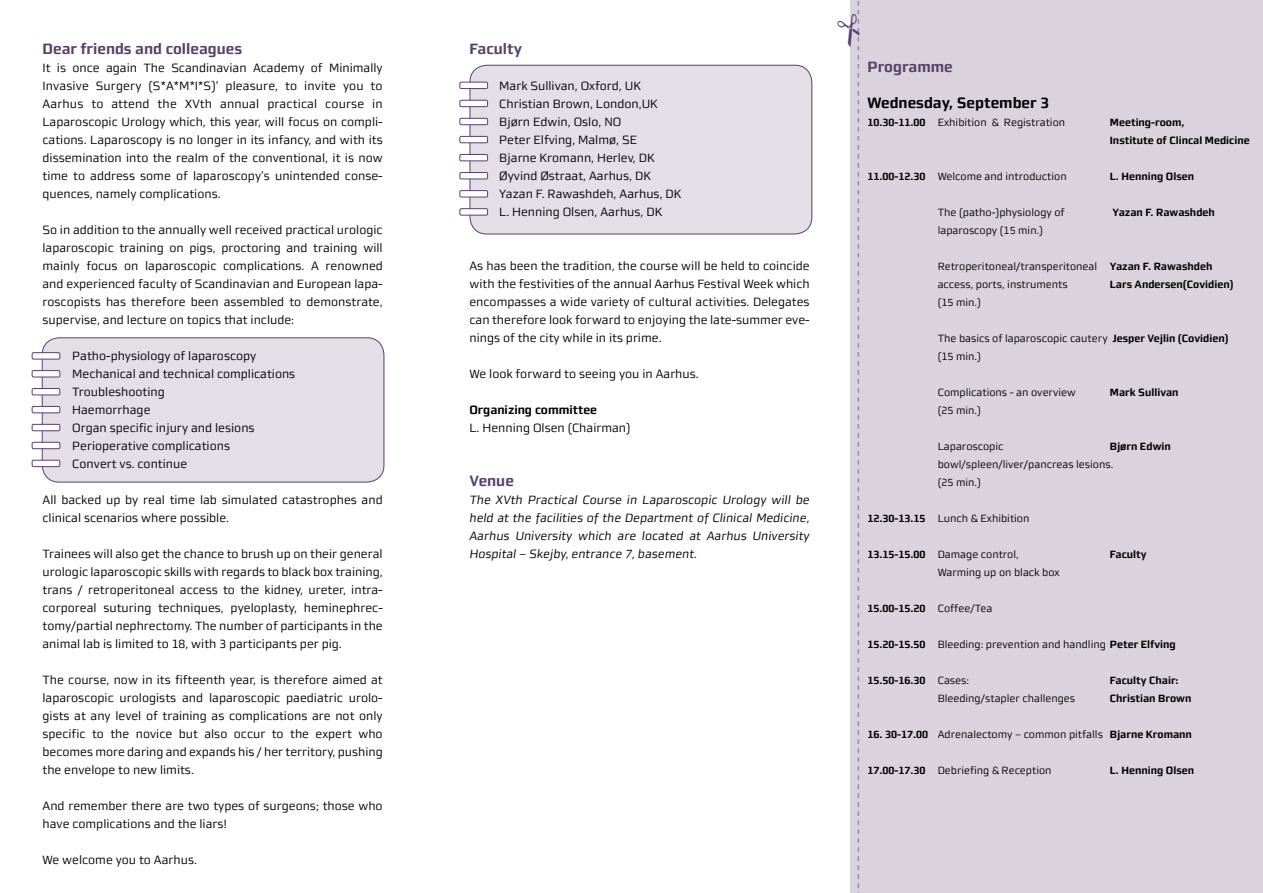
<style>
.page{position:relative;width:1263px;height:893px;background:#fff}
.page>*{position:absolute;margin:0;border:0;box-sizing:border-box;transform-origin:0 0}
.t1{font:700 15px "midtsans";color:#58406d}
.t2{font:700 15px "midtsans";color:#000}
.t3{font:12px/18px "midtsans";color:#000;text-align:justify}
.t4{font:italic 12px/18px "midtsans";color:#000;text-align:justify}
.t5{font:700 12px "midtsans";color:#000}
.t6{font:10.5px/18px "midtsans";color:#000}
.t7{font:700 10.5px/18px "midtsans";color:#000}
.s1{font-weight:700}
.s2{font-weight:400}
</style>
<div class="page">
<div style="left:470px;top:65px;width:342px;height:169px;background:#e4dee7;border-radius:17px"></div>
<div style="left:470px;top:65px;width:342px;height:169px;border:1px solid #58406d;border-radius:17px"></div>
<div style="left:460px;top:82px;width:28px;height:7px;background:#fff;border-radius:2px"></div>
<div style="left:460px;top:82px;width:28px;height:7px;border:1px solid #58406d;border-radius:2px"></div>
<div style="left:460px;top:100px;width:28px;height:7px;background:#fff;border-radius:2px"></div>
<div style="left:460px;top:100px;width:28px;height:7px;border:1px solid #58406d;border-radius:2px"></div>
<div style="left:460px;top:118px;width:28px;height:7px;background:#fff;border-radius:2px"></div>
<div style="left:460px;top:118px;width:28px;height:7px;border:1px solid #58406d;border-radius:2px"></div>
<div style="left:460px;top:136px;width:28px;height:7px;background:#fff;border-radius:2px"></div>
<div style="left:460px;top:136px;width:28px;height:7px;border:1px solid #58406d;border-radius:2px"></div>
<div style="left:460px;top:154px;width:28px;height:7px;background:#fff;border-radius:2px"></div>
<div style="left:460px;top:154px;width:28px;height:7px;border:1px solid #58406d;border-radius:2px"></div>
<div style="left:460px;top:173px;width:28px;height:6px;background:#fff;border-radius:2px"></div>
<div style="left:460px;top:172px;width:28px;height:7px;border:1px solid #58406d;border-radius:2px"></div>
<div style="left:460px;top:191px;width:28px;height:6px;background:#fff;border-radius:2px"></div>
<div style="left:460px;top:190px;width:28px;height:7px;border:1px solid #58406d;border-radius:2px"></div>
<div style="left:42px;top:338px;width:342px;height:144px;background:#e4dee7;border-radius:17px"></div>
<div style="left:42px;top:337px;width:342px;height:145px;border:1px solid #58406d;border-radius:17px"></div>
<div style="left:32px;top:371px;width:28px;height:6px;background:#fff;border-radius:2px"></div>
<div style="left:32px;top:370px;width:28px;height:7px;border:1px solid #58406d;border-radius:2px"></div>
<div style="left:32px;top:353px;width:28px;height:6px;background:#fff;border-radius:2px"></div>
<div style="left:32px;top:352px;width:28px;height:7px;border:1px solid #58406d;border-radius:2px"></div>
<div style="left:32px;top:388px;width:28px;height:7px;background:#fff;border-radius:2px"></div>
<div style="left:32px;top:388px;width:28px;height:7px;border:1px solid #58406d;border-radius:2px"></div>
<div style="left:32px;top:406px;width:28px;height:7px;background:#fff;border-radius:2px"></div>
<div style="left:32px;top:406px;width:28px;height:7px;border:1px solid #58406d;border-radius:2px"></div>
<div style="left:32px;top:424px;width:28px;height:7px;background:#fff;border-radius:2px"></div>
<div style="left:32px;top:424px;width:28px;height:7px;border:1px solid #58406d;border-radius:2px"></div>
<div style="left:32px;top:442px;width:28px;height:7px;background:#fff;border-radius:2px"></div>
<div style="left:32px;top:442px;width:28px;height:7px;border:1px solid #58406d;border-radius:2px"></div>
<div style="left:32px;top:460px;width:28px;height:7px;background:#fff;border-radius:2px"></div>
<div style="left:32px;top:460px;width:28px;height:7px;border:1px solid #58406d;border-radius:2px"></div>
<div style="left:850px;top:0;width:413px;height:893px;background:#dad3dd"></div>
<div style="left:460px;top:209px;width:28px;height:6px;background:#fff;border-radius:2px"></div>
<div style="left:460px;top:208px;width:28px;height:7px;border:1px solid #58406d;border-radius:2px"></div>
<svg style="left:857px;top:1px;width:2px;height:892px"></svg>
<p class="t1" style="left:43px;top:40px;width:201px">Dear friends and colleagues</p>
<p class="t3" style="left:43px;top:59px;width:342px">It is once again The Scandinavian Academy of Minimally Invasive Surgery (S*A*M*I*S)’ pleasure, to invite you to Aarhus to attend the XVth annual practical course in Laparoscopic Urology which, this year, will focus on compli&shy;cations. Laparoscopy is no longer in its infancy, and with its dissemination into the realm of the conventional, it is now time to address some of laparoscopy’s unintended conse&shy;quences, namely complications.</p>
<p class="t3" style="left:43px;top:221px;width:342px">So in addition to the annually well received practical urologic laparoscopic training on pigs, proctoring and training will mainly focus on laparoscopic complications. A renowned and experienced faculty of Scandinavian and European lapa&shy;roscopists has therefore been assembled to demonstrate, supervise, and lecture on topics that include:</p>
<p class="t3" style="left:72px;top:347px;width:225px;text-align:left">Patho-physiology of laparoscopy<br>Mechanical and technical complications<br>Troubleshooting<br>Haemorrhage<br>Organ specific injury and lesions<br>Perioperative complications<br>Convert vs. continue</p>
<p class="t3" style="left:43px;top:491px;width:342px">All backed up by real time lab simulated catastrophes and clinical scenarios where possible.</p>
<p class="t3" style="left:43px;top:545px;width:342px">Trainees will also get the chance to brush up on their general urologic laparoscopic skills with regards to black box training, trans / retroperitoneal access to the kidney, ureter, intra&shy;corporeal suturing techniques, pyeloplasty, heminephrec&shy;tomy/partial nephrectomy. The number of participants in the animal lab is limited to 18, with 3 participants per pig.</p>
<p class="t3" style="left:43px;top:671px;width:342px">The course, now in its fifteenth year, is therefore aimed at laparoscopic urologists and laparoscopic paediatric urolo&shy;gists at any level of training as complications are not only specific to the novice but also occur to the expert who becomes more daring and expands his / her territory, pushing the envelope to new limits.</p>
<p class="t3" style="left:43px;top:797px;width:342px">And remember there are two types of surgeons; those who have complications and the liars!</p>
<p class="t3" style="left:43px;top:851px;width:156px">We welcome you to Aarhus.</p>
<p class="t1" style="left:469px;top:40px;width:54px">Faculty</p>
<p class="t3" style="left:499px;top:77px;width:184px;text-align:left">Mark Sullivan, Oxford, UK<br>Christian Brown, London,UK<br>Bjørn Edwin, Oslo, NO<br>Peter Elfving, Malmø, SE<br>Bjarne Kromann, Herlev, DK<br>Øyvind Østraat, Aarhus, DK<br>Yazan F. Rawashdeh, Aarhus, DK<br>L. Henning Olsen, Aarhus, DK</p>
<p class="t3" style="left:469px;top:257px;width:342px">As has been the tradition, the course will be held to coincide with the festivities of the annual Aarhus Festival Week which encompasses a wide variety of cultural activities. Delegates can therefore look forward to enjoying the late-summer eve&shy;nings of the city while in its prime.</p>
<p class="t3" style="left:469px;top:365px;width:231px">We look forward to seeing you in Aarhus.</p>
<p class="t5" style="left:469px;top:403px;width:129px">Organizing committee</p>
<p class="t3" style="left:469px;top:419px;width:163px">L. Henning Olsen (Chairman)</p>
<p class="t1" style="left:469px;top:472px;width:46px">Venue</p>
<p class="t4" style="left:469px;top:491px;width:342px">The XVth Practical Course in Laparoscopic Urology will be held at the facilities of the Department of Clinical Medicine, Aarhus University which are located at Aarhus University Hospital – Skejby, entrance 7, basement.</p>
<p class="t1" style="left:867px;top:58px;width:87px">Programme</p>
<p class="t2" style="left:867px;top:94px;width:183px">Wednesday, September 3</p>
<p class="t6" style="left:867px;top:113px;width:199px"><span class="s1">10.30-11.00</span> Exhibition &amp; Registration</p>
<p class="t7" style="left:1110px;top:113px;width:141px">Meeting-room,<br>Institute of Clincal Medicine</p>
<p class="t6" style="left:867px;top:167px;width:201px"><span class="s1">11.00-12.30</span> Welcome and introduction</p>
<p class="t7" style="left:1110px;top:167px;width:86px">L. Henning Olsen</p>
<p class="t6" style="left:938px;top:203px;width:129px">The (patho-)physiology of</p>
<p class="t7" style="left:1112px;top:203px;width:104px">Yazan F. Rawashdeh</p>
<p class="t6" style="left:938px;top:221px;width:107px">laparoscopy (15 min.)</p>
<p class="t6" style="left:938px;top:257px;width:276px">Retroperitoneal/transperitoneal <span class="s1">Yazan F. Rawashdeh </span>access, ports, instruments</p>
<p class="t7" style="left:1110px;top:275px;width:125px">Lars Andersen(Covidien)</p>
<p class="t6" style="left:938px;top:293px;width:45px">(15 min.)</p>
<p class="t6" style="left:938px;top:329px;width:292px">The basics of laparoscopic cautery <span class="s1">Jesper Vejlin (Covidien) </span>(15 min.)</p>
<p class="t6" style="left:938px;top:383px;width:140px">Complications - an overview</p>
<p class="t7" style="left:1110px;top:383px;width:70px">Mark Sullivan</p>
<p class="t6" style="left:938px;top:401px;width:45px">(25 min.)</p>
<p class="t6" style="left:938px;top:437px;width:67px">Laparoscopic</p>
<p class="t7" style="left:1110px;top:437px;width:62px">Bjørn Edwin</p>
<p class="t6" style="left:938px;top:455px;width:177px">bowl/spleen/liver/pancreas lesions. (25 min.)</p>
<p class="t6" style="left:867px;top:509px;width:163px"><span class="s1">12.30-13.15</span> Lunch &amp; Exhibition</p>
<p class="t6" style="left:867px;top:545px;width:153px"><span class="s1">13.15-15.00</span> Damage control,</p>
<p class="t7" style="left:1110px;top:545px;width:38px">Faculty</p>
<p class="t6" style="left:938px;top:563px;width:124px">Warming up on black box</p>
<p class="t7" style="left:867px;top:599px;width:126px">15.00-15.20 <span class="s2">Coffee/Tea</span></p>
<p class="t6" style="left:867px;top:635px;width:310px"><span class="s1">15.20-15.50</span> Bleeding: prevention and handling <span class="s1">Peter Elfving</span></p>
<p class="t7" style="left:867px;top:671px;width:103px">15.50-16.30 <span class="s2">Cases:</span></p>
<p class="t7" style="left:1110px;top:671px;width:70px">Faculty Chair:</p>
<p class="t6" style="left:938px;top:689px;width:139px">Bleeding/stapler challenges</p>
<p class="t7" style="left:1110px;top:689px;width:83px">Christian Brown</p>
<p class="t6" style="left:867px;top:725px;width:326px"><span class="s1">16. 30-17.00</span> Adrenalectomy – common pitfalls <span class="s1">Bjarne Kromann</span></p>
<p class="t6" style="left:867px;top:761px;width:186px"><span class="s1">17.00-17.30</span> Debriefing &amp; Reception</p>
<p class="t7" style="left:1110px;top:761px;width:86px">L. Henning Olsen</p>
</div>
